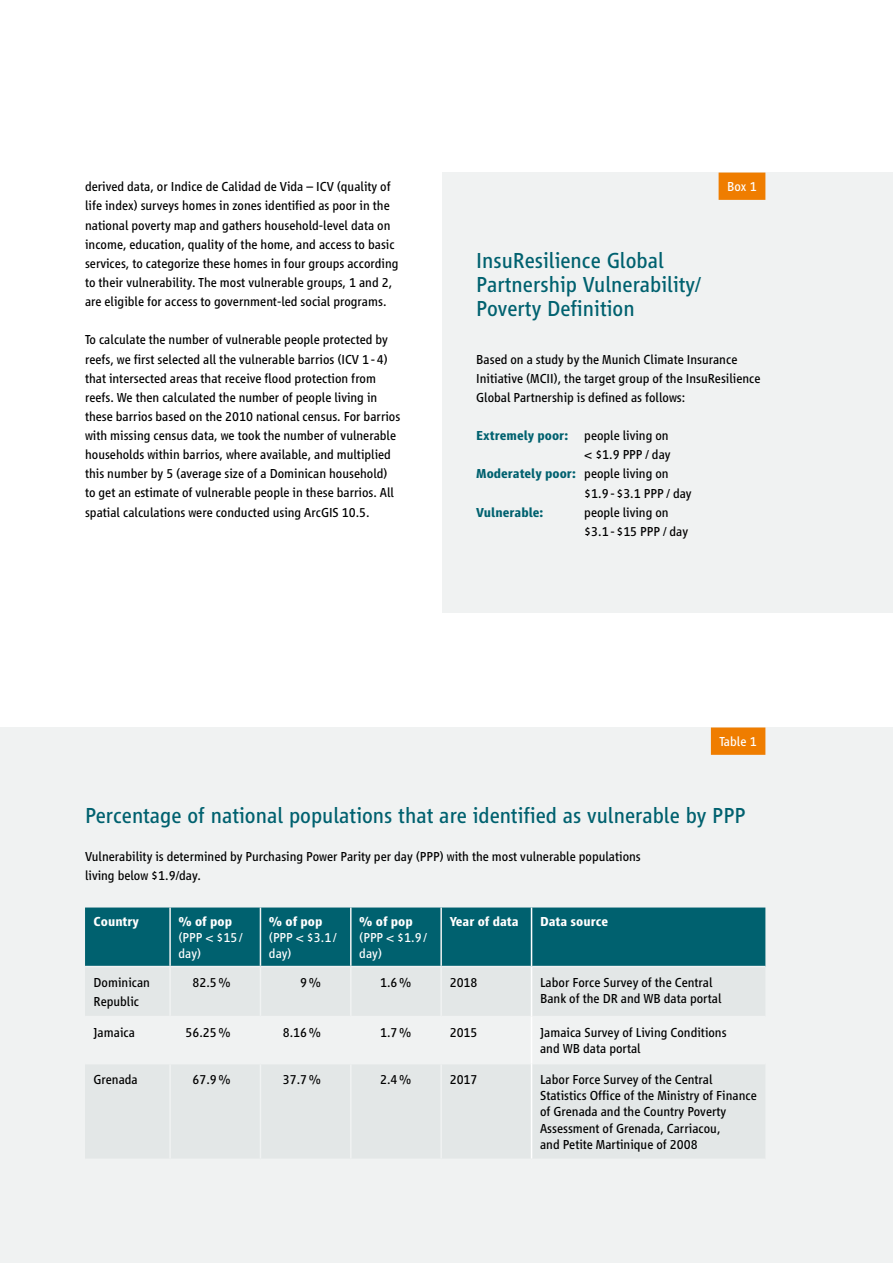
<style>
.page{position:relative;width:893px;height:1263px;background:#fff}
.page>*{position:absolute;margin:0;border:0;box-sizing:border-box;transform-origin:0 0}
.t1{font:22.5px/24px "Vialog LT Pro";color:#00616f}
.t2{font:13.5px/19.2px "Vialog LT Pro";color:#000}
.t3{font:700 13.5px "Vialog LT Pro";color:#00616f}
.t4{font:13.5px/16.2px "Vialog LT Pro";color:#fff}
.t5{font:700 13.5px "Vialog LT Pro";color:#fff}
.s1{font-weight:400;color:#000}
</style>
<div class="page">
<div style="left:442px;top:172px;width:451px;height:440px;background:#f0f2f2"></div>
<div style="left:719px;top:173px;width:46px;height:27px;background:#ef7d00"></div>
<div style="left:0;top:727px;width:893px;height:536px;background:#f0f2f2"></div>
<div style="left:711px;top:727px;width:54px;height:28px;background:#ef7d00"></div>
<div style="left:85px;top:907px;width:680px;height:59px;background:#00616f"></div>
<svg style="left:85px;top:968px;width:680px;height:190px;fill:#e3e7e7"></svg>
<hr style="left:169px;top:907px;width:2px;height:59px;background:#f0f2f2">
<hr style="left:260px;top:907px;width:1px;height:59px;background:#f0f2f2">
<hr style="left:350px;top:907px;width:2px;height:59px;background:#f0f2f2">
<hr style="left:440px;top:907px;width:2px;height:59px;background:#f0f2f2">
<hr style="left:169px;top:967px;width:2px;height:49px;background:#f0f2f2">
<hr style="left:260px;top:967px;width:1px;height:49px;background:#f0f2f2">
<hr style="left:350px;top:967px;width:2px;height:49px;background:#f0f2f2">
<hr style="left:440px;top:967px;width:2px;height:49px;background:#f0f2f2">
<hr style="left:85px;top:1016px;width:85px;height:1px;background:#f0f2f2">
<hr style="left:170px;top:1016px;width:90px;height:1px;background:#f0f2f2">
<hr style="left:169px;top:1017px;width:2px;height:46px;background:#f0f2f2">
<hr style="left:260px;top:1016px;width:91px;height:1px;background:#f0f2f2">
<hr style="left:260px;top:1017px;width:1px;height:46px;background:#f0f2f2">
<hr style="left:351px;top:1016px;width:90px;height:1px;background:#f0f2f2">
<hr style="left:350px;top:1017px;width:2px;height:46px;background:#f0f2f2">
<hr style="left:441px;top:1016px;width:90px;height:1px;background:#f0f2f2">
<hr style="left:440px;top:1017px;width:2px;height:46px;background:#f0f2f2">
<hr style="left:532px;top:1016px;width:233px;height:1px;background:#f0f2f2">
<hr style="left:85px;top:1063px;width:85px;height:1px;background:#f0f2f2">
<hr style="left:170px;top:1063px;width:90px;height:1px;background:#f0f2f2">
<hr style="left:169px;top:1064px;width:2px;height:94px;background:#f0f2f2">
<hr style="left:260px;top:1063px;width:91px;height:1px;background:#f0f2f2">
<hr style="left:260px;top:1064px;width:1px;height:94px;background:#f0f2f2">
<hr style="left:351px;top:1063px;width:90px;height:1px;background:#f0f2f2">
<hr style="left:350px;top:1064px;width:2px;height:94px;background:#f0f2f2">
<hr style="left:441px;top:1063px;width:90px;height:1px;background:#f0f2f2">
<hr style="left:440px;top:1064px;width:2px;height:94px;background:#f0f2f2">
<hr style="left:532px;top:1063px;width:233px;height:1px;background:#f0f2f2">
<hr style="left:531px;top:907px;width:1px;height:59px;background:#fff">
<hr style="left:531px;top:966px;width:1px;height:50px;background:#fff">
<hr style="left:531px;top:1016px;width:1px;height:48px;background:#fff">
<hr style="left:531px;top:1064px;width:1px;height:94px;background:#fff">
<p class="t2" style="left:85px;top:177px;width:315px">derived data, or Indice de Calidad de Vida – ICV (quality of life index) surveys homes in zones identified as poor in the national poverty map and gathers household-level data on income, education, quality of the home, and access to basic services, to categorize these homes in four groups according to their vulnerability. The most vulnerable groups, 1 and 2, are eligible for access to government-led social programs.</p>
<p class="t2" style="left:85px;top:330px;width:317px">To calculate the number of vulnerable people protected by reefs, we first selected all the vulnerable barrios (ICV 1-4) that intersected areas that receive flood protection from reefs. We then calculated the number of people living in these barrios based on the 2010 national census. For barrios with missing census data, we took the number of vulnerable households within barrios, where available, and multiplied this number by 5 (average size of a Dominican household) to get an estimate of vulnerable people in these barrios. All spatial calculations were conducted using ArcGIS 10.5.</p>
<p class="t4" style="left:727px;top:179px;width:31px">Box 1</p>
<h1 class="t1" style="left:476px;top:248px;width:226px">InsuResilience Global<br>Partnership Vulnerability/<br>Poverty Definition</h1>
<p class="t2" style="left:476px;top:349px;width:286px">Based on a study by the Munich Climate Insurance<br>Initiative (MCII), the target group of the InsuResilience<br>Global Partnership is defined as follows:</p>
<p class="t3" style="left:476px;top:428px;width:194px">Extremely poor: <span class="s1">people living on</span></p>
<p class="t2" style="left:584px;top:445px;width:88px">&lt; $1.9 PPP / day</p>
<p class="t3" style="left:476px;top:466px;width:194px">Moderately poor: <span class="s1">people living on</span></p>
<p class="t2" style="left:584px;top:483px;width:109px">$1.9-$3.1 PPP / day</p>
<p class="t3" style="left:476px;top:505px;width:69px">Vulnerable:</p>
<p class="t2" style="left:584px;top:503px;width:105px">people living on $3.1-$15 PPP / day</p>
<p class="t4" style="left:719px;top:734px;width:39px">Table 1</p>
<h1 class="t1" style="left:85px;top:803px;width:662px">Percentage of national populations that are identified as vulnerable by PPP</h1>
<p class="t2" style="left:85px;top:847px;width:557px">Vulnerability is determined by Purchasing Power Parity per day (PPP) with the most vulnerable populations living below $1.9/day.</p>
<p class="t5" style="left:94px;top:914px;width:47px">Country</p>
<p class="t5" style="left:179px;top:914px;width:55px">% of pop</p>
<p class="t4" style="left:179px;top:929px;width:66px">(PPP &lt; $15/ day)</p>
<p class="t5" style="left:269px;top:914px;width:55px">% of pop</p>
<p class="t4" style="left:269px;top:929px;width:69px">(PPP &lt; $3.1/ day)</p>
<p class="t5" style="left:359px;top:914px;width:55px">% of pop</p>
<p class="t4" style="left:359px;top:929px;width:69px">(PPP &lt; $1.9/ day)</p>
<p class="t5" style="left:450px;top:914px;width:70px">Year of data</p>
<p class="t5" style="left:540px;top:914px;width:70px">Data source</p>
<p class="t2" style="left:94px;top:973px;width:58px">Dominican<br>Republic</p>
<p class="t2" style="left:192px;top:973px;width:40px">82.5%</p>
<p class="t2" style="left:300px;top:973px;width:22px">9%</p>
<p class="t2" style="left:380px;top:973px;width:33px">1.6%</p>
<p class="t2" style="left:450px;top:973px;width:29px">2018</p>
<p class="t2" style="left:540px;top:974px;width:183px;line-height:16.2px">Labor Force Survey of the Central<br>Bank of the DR and WB data portal</p>
<p class="t2" style="left:94px;top:1023px;width:43px">Jamaica</p>
<p class="t2" style="left:185px;top:1023px;width:47px">56.25%</p>
<p class="t2" style="left:283px;top:1023px;width:40px">8.16%</p>
<p class="t2" style="left:380px;top:1023px;width:33px">1.7%</p>
<p class="t2" style="left:450px;top:1023px;width:29px">2015</p>
<p class="t2" style="left:540px;top:1024px;width:188px;line-height:16.2px">Jamaica Survey of Living Conditions and WB data portal</p>
<p class="t2" style="left:94px;top:1070px;width:46px">Grenada</p>
<p class="t2" style="left:192px;top:1070px;width:40px">67.9%</p>
<p class="t2" style="left:283px;top:1070px;width:40px">37.7%</p>
<p class="t2" style="left:380px;top:1070px;width:33px">2.4%</p>
<p class="t2" style="left:450px;top:1070px;width:29px">2017</p>
<p class="t2" style="left:540px;top:1071px;width:218px;line-height:16.2px">Labor Force Survey of the Central Statistics Office of the Ministry of Finance of Grenada and the Country Poverty Assessment of Grenada, Carriacou,<br>and Petite Martinique of 2008</p>
</div>
